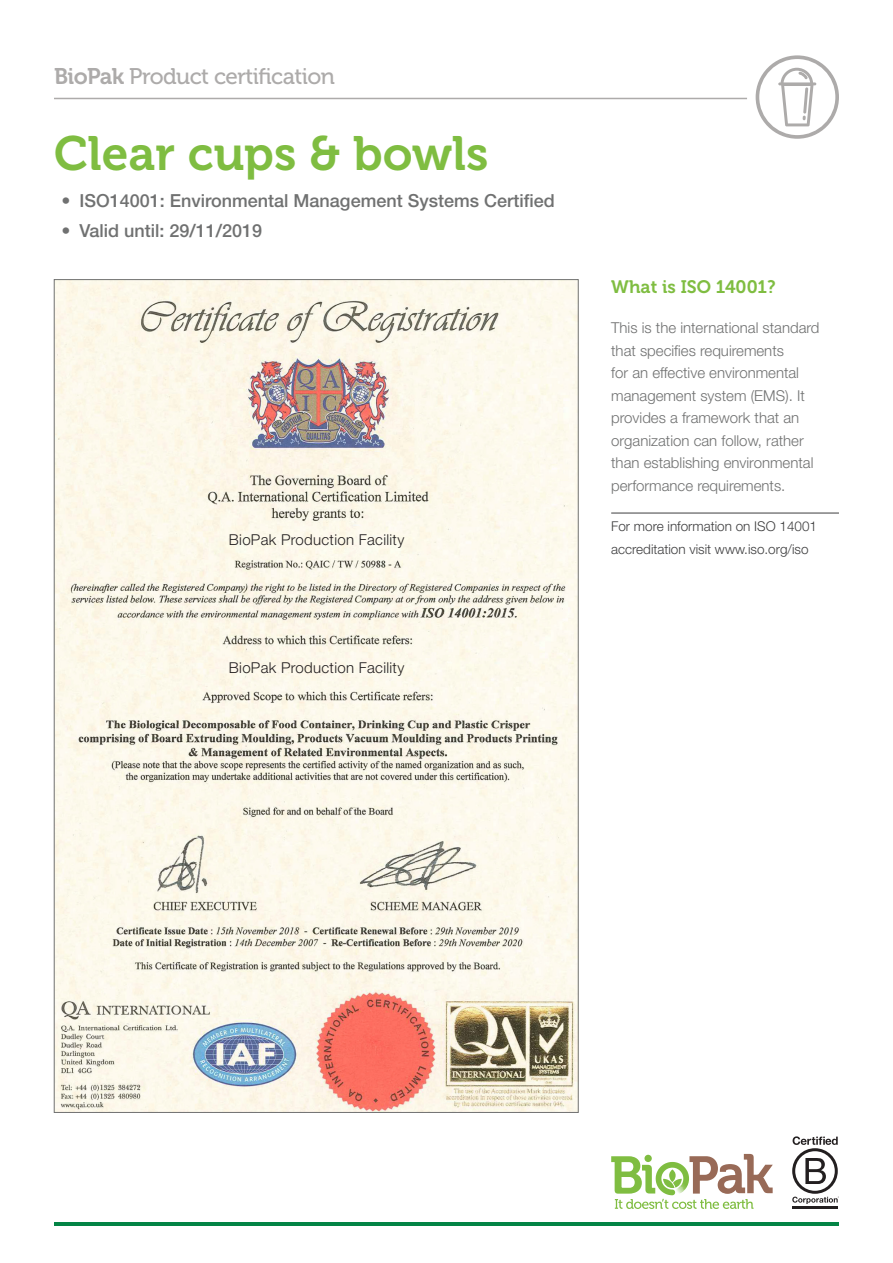
<style>
.page{position:relative;width:893px;height:1263px;background:#fff}
.page>*{position:absolute;margin:0;border:0;box-sizing:border-box;transform-origin:0 0}
.t1{font:48px "Museo 700";color:#7fbd41}
.t2{font:22.5px "Museo 500";letter-spacing:-.025em;color:#adabaa}
.t3{font:500 18px "Helvetica Neue LT Pro";color:#707171}
.t4{font:18px "Museo 700";color:#7fbd41}
.t5{font:300 15px/22.5px "Helvetica Neue LT Pro";color:#707171}
.t6{font:300 15px "Helvetica Neue LT Pro";letter-spacing:.02em;color:#231f20}
.t7{font:300 13.5px/22.5px "Helvetica Neue LT Pro";color:#3e3e3f}
.s1{font-family:"Museo 700"}
</style>
<div class="page">
<hr style="left:55px;top:1222px;width:784px;height:3px;background:#038445">
<svg style="left:611px;top:1154px;width:162px;height:55px"></svg>
<hr style="left:792px;top:1206px;width:46px;height:3px;background:#231f20">
<svg style="left:792px;top:1136px;width:47px;height:68px"></svg>
<hr style="left:611px;top:513px;width:228px;height:1px;background:#3e3e3f">
<hr style="left:54px;top:98px;width:693px;height:1px;background:#adabaa">
<svg style="left:756px;top:55px;width:83px;height:84px"></svg>
<img style="left:56px;top:281px;width:520px;height:830px">
<p class="t2" style="left:54px;top:64px;width:282px"><span class="s1">BioPak</span> Product certification</p>
<p class="t1" style="left:54px;top:127px;width:436px">Clear cups &amp; bowls</p>
<p class="t3" style="left:62px;top:190px;width:495px">• ISO14001: Environmental Management Systems Certified</p>
<p class="t3" style="left:62px;top:220px;width:202px">• Valid until: 29/11/2019</p>
<p class="t6" style="left:229px;top:530px;width:177px">BioPak Production Facility</p>
<p class="t6" style="left:229px;top:658px;width:177px">BioPak Production Facility</p>
<p class="t4" style="left:611px;top:277px;width:166px">What is ISO 14001?</p>
<p class="t5" style="left:611px;top:316px;width:210px">This is the international standard that specifies requirements<br>for an effective environmental management system (EMS). It provides a framework that an organization can follow, rather than establishing environmental performance requirements.</p>
<p class="t7" style="left:611px;top:515px;width:207px">For more information on ISO 14001 accreditation visit www.iso.org/iso</p>
</div>
